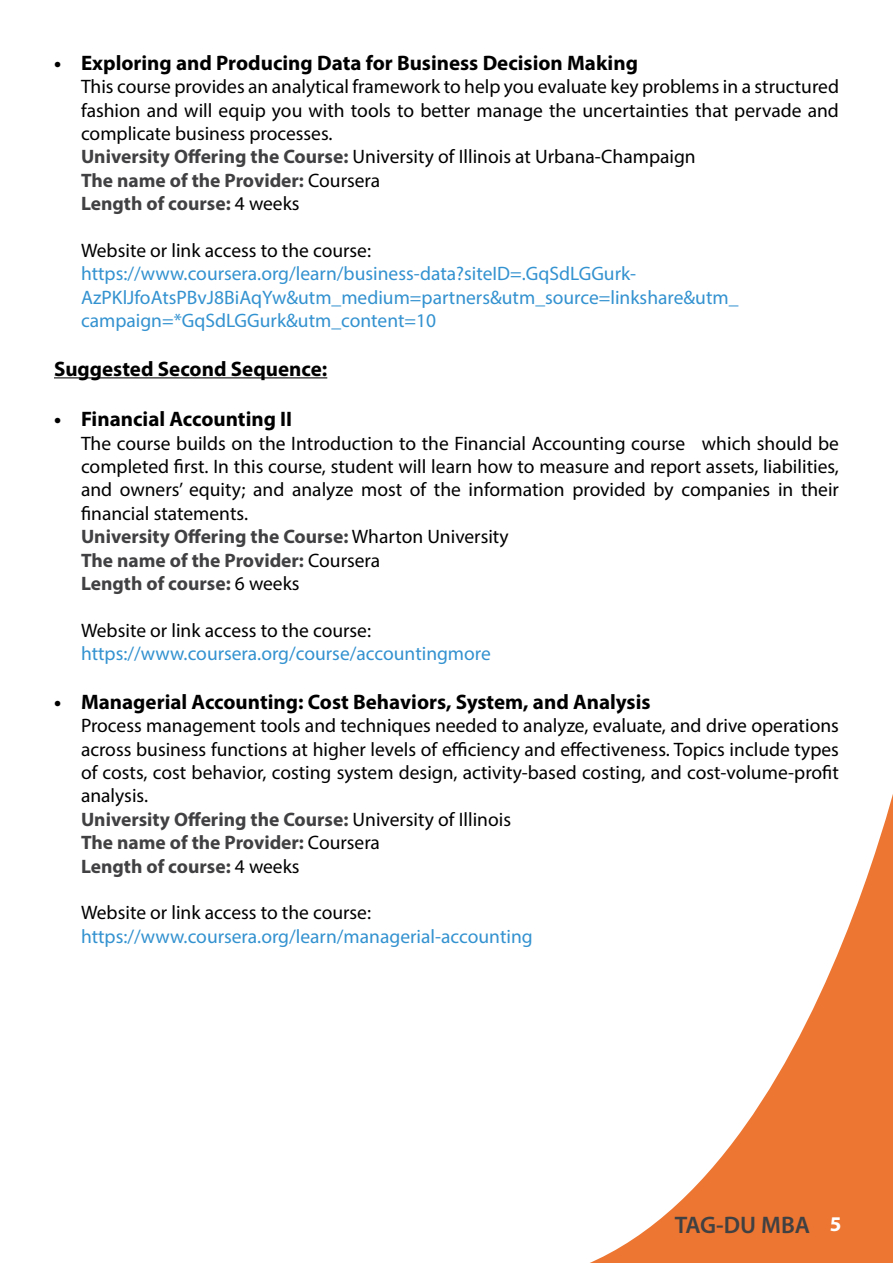
<style>
.page{position:relative;width:893px;height:1263px;background:#fff}
.page>*{position:absolute;margin:0;border:0;box-sizing:border-box;transform-origin:0 0}
.t1{font:600 24px "Myriad Pro";letter-spacing:-.005em;color:#414042}
.t2{font:700 21px "Myriad Pro";color:#000}
.t3{font:19.5px/23.4px "Myriad Pro";color:#000}
.t4{font:19.5px/23.4px "Myriad Pro";color:#3392d0}
.s1{font-weight:700;color:#414042}
.s2{font-weight:700;font-size:21px;color:#fff}
</style>
<div class="page">
<svg style="left:590px;top:794px;width:303px;height:469px"></svg>
<hr style="left:54px;top:377px;width:273px;height:1px;background:#000">
<p class="t2" style="left:54px;top:49px;width:585px">• Exploring and Producing Data for Business Decision Making</p>
<p class="t3" style="left:81px;top:75px;width:759px">This course provides an analytical framework to help you evaluate key problems in a structured fashion and will equip you with tools to better manage the uncertainties that pervade and complicate business processes.<br><span class="s1">University Offering the Course:</span> University of Illinois at Urbana-Champaign<br><span class="s1">The name of the Provider:</span> Coursera<br><span class="s1">Length of course:</span> 4 weeks</p>
<p class="t3" style="left:81px;top:238px;width:292px">Website or link access to the course:</p>
<p class="t4" style="left:81px;top:262px;width:659px">https://www.coursera.org/learn/business-data?siteID=.GqSdLGGurk-<br>AzPKlJfoAtsPBvJ8BiAqYw&amp;utm_medium=partners&amp;utm_source=linkshare&amp;utm_ campaign=*GqSdLGGurk&amp;utm_content=10</p>
<p class="t2" style="left:54px;top:355px;width:275px">Suggested Second Sequence:</p>
<p class="t2" style="left:54px;top:405px;width:240px">• Financial Accounting II</p>
<p class="t3" style="left:81px;top:431px;width:759px">The course builds on the Introduction to the Financial Accounting course which should be completed first. In this course, student will learn how to measure and report assets, liabilities, and owners’ equity; and analyze most of the information provided by companies in their financial statements.<br><span class="s1">University Offering the Course:</span> Wharton University<br><span class="s1">The name of the Provider:</span> Coursera<br><span class="s1">Length of course:</span> 6 weeks</p>
<p class="t3" style="left:81px;top:618px;width:292px">Website or link access to the course:</p>
<p class="t4" style="left:81px;top:642px;width:411px">https://www.coursera.org/course/accountingmore</p>
<p class="t2" style="left:54px;top:688px;width:598px">• Managerial Accounting: Cost Behaviors, System, and Analysis</p>
<p class="t3" style="left:81px;top:714px;width:759px">Process management tools and techniques needed to analyze, evaluate, and drive operations across business functions at higher levels of efficiency and effectiveness. Topics include types of costs, cost behavior, costing system design, activity-based costing, and cost-volume-profit analysis.<br><span class="s1">University Offering the Course:</span> University of Illinois<br><span class="s1">The name of the Provider:</span> Coursera<br><span class="s1">Length of course:</span> 4 weeks</p>
<p class="t3" style="left:81px;top:901px;width:292px">Website or link access to the course:</p>
<p class="t4" style="left:81px;top:924px;width:453px">https://www.coursera.org/learn/managerial-accounting</p>
<p class="t1" style="left:675px;top:1210px;width:168px">TAG-DU MBA <span class="s2">5</span></p>
</div>
